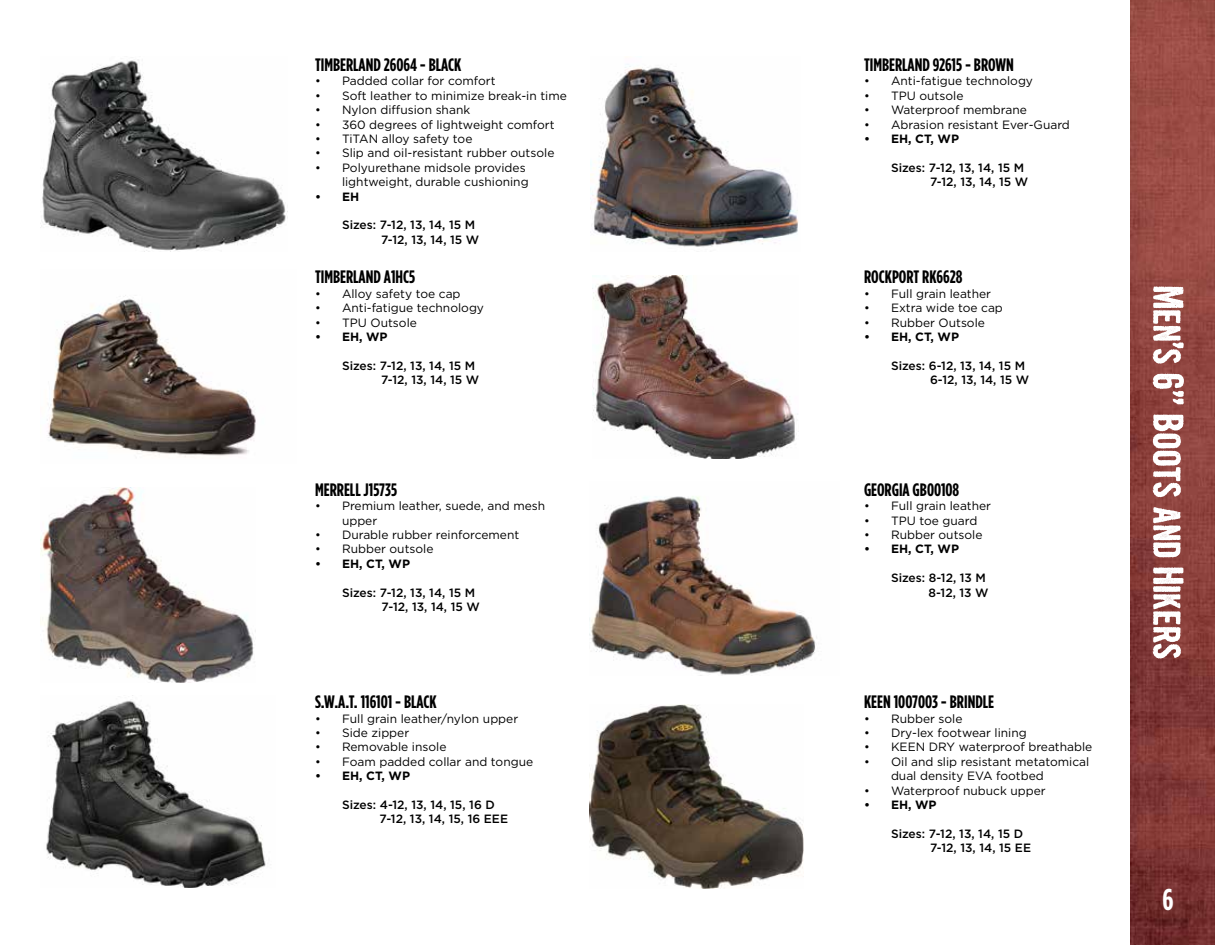
<style>
.page{position:relative;width:1215px;height:945px;background:#fff}
.page>*{position:absolute;margin:0;border:0;box-sizing:border-box;transform-origin:0 0}
.t1{font:700 30px "Gotham Condensed";color:#fff}
.t2{font:700 18px "Gotham Condensed";color:#000}
.t3{font:12px/14.4px "Gotham";color:#000}
.t4{font:500 12px/14.4px "Gotham";color:#000}
.t5{font:700 12px "Gotham";color:#000}
</style>
<div class="page">
<img style="left:1130px;top:0;width:85px;height:945px">
<svg style="left:1153px;top:287px;width:31px;height:371px"></svg>
<img style="left:591px;top:64px;width:207px;height:183px">
<img style="left:46px;top:700px;width:220px;height:187px">
<img style="left:590px;top:705px;width:214px;height:183px">
<img style="left:40px;top:59px;width:246px;height:192px">
<img style="left:593px;top:276px;width:202px;height:183px">
<img style="left:591px;top:496px;width:226px;height:180px">
<img style="left:40px;top:488px;width:214px;height:194px">
<img style="left:47px;top:295px;width:209px;height:162px">
<h2 class="t2" style="left:315px;top:54px;width:148px">TIMBERLAND 26064 - BLACK</h2>
<p class="t3" style="left:315px;top:74px;width:182px">• Padded collar for comfort</p>
<p class="t3" style="left:315px;top:88px;width:253px">• Soft leather to minimize break-in time</p>
<p class="t3" style="left:315px;top:103px;width:157px">• Nylon diffusion shank</p>
<p class="t3" style="left:315px;top:117px;width:241px">• 360 degrees of lightweight comfort</p>
<p class="t3" style="left:315px;top:131px;width:159px">• TiTAN alloy safety toe</p>
<p class="t3" style="left:315px;top:146px;width:241px">• Slip and oil-resistant rubber outsole</p>
<p class="t3" style="left:315px;top:160px;width:215px;text-align:right">• Polyurethane midsole provides lightweight, durable cushioning</p>
<p class="t5" style="left:315px;top:190px;width:46px">• EH</p>
<p class="t4" style="left:381px;top:218px;width:100px;text-indent:-39px">Sizes: 7-12, 13, 14, 15 M<br>7-12, 13, 14, 15 W</p>
<h2 class="t2" style="left:315px;top:267px;width:102px">TIMBERLAND A1HC5</h2>
<p class="t3" style="left:315px;top:286px;width:147px">• Alloy safety toe cap</p>
<p class="t3" style="left:315px;top:301px;width:171px">• Anti-fatigue technology</p>
<p class="t3" style="left:315px;top:315px;width:103px">• TPU Outsole</p>
<p class="t5" style="left:315px;top:330px;width:74px">• EH, WP</p>
<p class="t4" style="left:381px;top:358px;width:100px;text-indent:-39px">Sizes: 7-12, 13, 14, 15 M<br>7-12, 13, 14, 15 W</p>
<h2 class="t2" style="left:315px;top:479px;width:84px">MERRELL J15735</h2>
<p class="t3" style="left:342px;top:499px;width:205px;text-indent:-27px">• Premium leather, suede, and mesh upper</p>
<p class="t3" style="left:315px;top:527px;width:206px">• Durable rubber reinforcement</p>
<p class="t3" style="left:315px;top:542px;width:120px">• Rubber outsole</p>
<p class="t5" style="left:315px;top:557px;width:97px">• EH, CT, WP</p>
<p class="t4" style="left:382px;top:585px;width:100px;text-indent:-40px">Sizes: 7-12, 13, 14, 15 M<br>7-12, 13, 14, 15 W</p>
<h2 class="t2" style="left:315px;top:691px;width:123px">S.W.A.T. 116101 - BLACK</h2>
<p class="t3" style="left:315px;top:711px;width:205px">• Full grain leather/nylon upper</p>
<p class="t3" style="left:315px;top:725px;width:96px">• Side zipper</p>
<p class="t3" style="left:315px;top:740px;width:133px">• Removable insole</p>
<p class="t3" style="left:315px;top:754px;width:220px">• Foam padded collar and tongue</p>
<p class="t5" style="left:315px;top:769px;width:97px">• EH, CT, WP</p>
<p class="t4" style="left:380px;top:797px;width:130px;text-indent:-38px">Sizes: 4-12, 13, 14, 15, 16 D<br>7-12, 13, 14, 15, 16 EEE</p>
<h2 class="t2" style="left:864px;top:54px;width:151px">TIMBERLAND 92615 - BROWN</h2>
<p class="t3" style="left:864px;top:74px;width:171px">• Anti-fatigue technology</p>
<p class="t3" style="left:864px;top:88px;width:101px">• TPU outsole</p>
<p class="t3" style="left:864px;top:103px;width:164px">• Waterproof membrane</p>
<p class="t3" style="left:864px;top:117px;width:207px">• Abrasion resistant Ever-Guard</p>
<p class="t5" style="left:864px;top:132px;width:97px">• EH, CT, WP</p>
<p class="t4" style="left:930px;top:160px;width:100px;text-indent:-39px">Sizes: 7-12, 13, 14, 15 M<br>7-12, 13, 14, 15 W</p>
<h2 class="t2" style="left:864px;top:267px;width:100px">ROCKPORT RK6628</h2>
<p class="t3" style="left:864px;top:286px;width:129px">• Full grain leather</p>
<p class="t3" style="left:864px;top:301px;width:140px">• Extra wide toe cap</p>
<p class="t3" style="left:864px;top:315px;width:122px">• Rubber Outsole</p>
<p class="t5" style="left:864px;top:330px;width:97px">• EH, CT, WP</p>
<p class="t4" style="left:930px;top:358px;width:101px;text-indent:-39px">Sizes: 6-12, 13, 14, 15 M<br>6-12, 13, 14, 15 W</p>
<h2 class="t2" style="left:864px;top:479px;width:97px">GEORGIA GB00108</h2>
<p class="t3" style="left:864px;top:499px;width:129px">• Full grain leather</p>
<p class="t3" style="left:864px;top:513px;width:115px">• TPU toe guard</p>
<p class="t3" style="left:864px;top:527px;width:120px">• Rubber outsole</p>
<p class="t5" style="left:864px;top:542px;width:97px">• EH, CT, WP</p>
<p class="t4" style="left:891px;top:571px;width:99px;text-align:right">Sizes: 8-12, 13 M<br>8-12, 13 W</p>
<h2 class="t2" style="left:864px;top:691px;width:132px">KEEN 1007003 - BRINDLE</h2>
<p class="t3" style="left:864px;top:711px;width:100px">• Rubber sole</p>
<p class="t3" style="left:864px;top:725px;width:164px">• Dry-lex footwear lining</p>
<p class="t3" style="left:864px;top:740px;width:230px">• KEEN DRY waterproof breathable</p>
<p class="t3" style="left:891px;top:754px;width:200px;text-indent:-27px">• Oil and slip resistant metatomical dual density EVA footbed</p>
<p class="t3" style="left:864px;top:783px;width:183px">• Waterproof nubuck upper</p>
<p class="t5" style="left:864px;top:798px;width:74px">• EH, WP</p>
<p class="t4" style="left:930px;top:826px;width:103px;text-indent:-39px">Sizes: 7-12, 13, 14, 15 D<br>7-12, 13, 14, 15 EE</p>
<h1 class="t1" style="left:1163px;top:881px;width:13px">6</h1>
</div>
